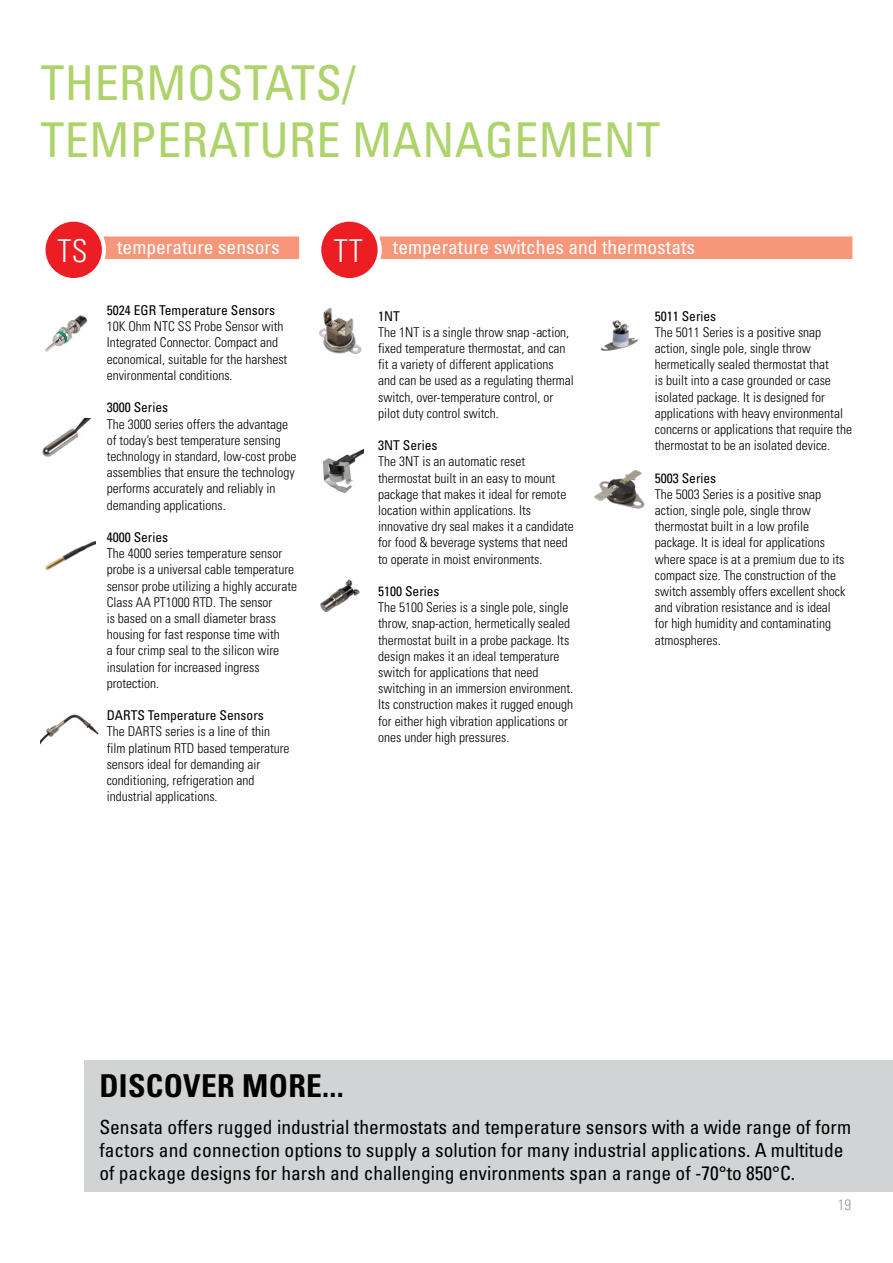
<style>
.page{position:relative;width:893px;height:1263px;background:#fff}
.page>*{position:absolute;margin:0;border:0;box-sizing:border-box;transform-origin:0 0}
.t1{font:condensed 48px/57.6px "Univers LT Std";letter-spacing:.01em;color:#add36a}
.t2{font:700 condensed 31.5px "Univers";letter-spacing:.01em;color:#000}
.t3{font:300 condensed 31.5px "Univers";color:#fff}
.t4{font:condensed 19.5px/23.4px "Univers LT Std";color:#000}
.t5{font:condensed 19.5px "Univers LT Std";color:#fff}
.t6{font:300 condensed 15px "Univers";color:#939598}
.t7{font:300 condensed 13.5px/16.2px "Univers";color:#000}
.t8{font:condensed 13.5px "Univers LT Std";color:#000}
</style>
<div class="page">
<div style="left:84px;top:1060px;width:809px;height:132px;background:#d1d3d4"></div>
<div style="left:104px;top:236px;width:195px;height:23px;background:#f79679"></div>
<div style="left:379px;top:236px;width:473px;height:23px;background:#f79679"></div>
<div style="left:43px;top:220px;width:61px;height:60px;background:#ed1d24;border-radius:50%"></div>
<div style="left:41px;top:218px;width:65px;height:64px;border:4px solid #fff;border-radius:50%"></div>
<div style="left:319px;top:220px;width:61px;height:60px;background:#ed1d24;border-radius:50%"></div>
<div style="left:317px;top:218px;width:65px;height:64px;border:4px solid #fff;border-radius:50%"></div>
<img style="left:594px;top:470px;width:51px;height:38px">
<img style="left:41px;top:714px;width:58px;height:30px">
<img style="left:42px;top:418px;width:50px;height:39px">
<img style="left:45px;top:315px;width:43px;height:37px">
<img style="left:319px;top:307px;width:43px;height:47px">
<img style="left:323px;top:448px;width:41px;height:46px">
<img style="left:320px;top:579px;width:40px;height:32px">
<img style="left:600px;top:320px;width:39px;height:31px">
<img style="left:45px;top:542px;width:51px;height:29px">
<h1 class="t1" style="left:40px;top:53px;width:621px">THERMOSTATS/<br>TEMPERATURE MANAGEMENT</h1>
<h2 class="t3" style="left:58px;top:232px;width:31px">TS</h2>
<h2 class="t3" style="left:334px;top:232px;width:31px">TT</h2>
<h3 class="t5" style="left:117px;top:234px;width:164px">temperature sensors</h3>
<h3 class="t5" style="left:393px;top:234px;width:304px">temperature switches and thermostats</h3>
<p class="t8" style="left:107px;top:302px;width:170px">5024 EGR Temperature Sensors</p>
<p class="t7" style="left:107px;top:318px;width:182px">10K Ohm NTC SS Probe Sensor with Integrated Connector. Compact and economical, suitable for the harshest environmental conditions.</p>
<p class="t8" style="left:107px;top:399px;width:63px">3000 Series</p>
<p class="t7" style="left:107px;top:416px;width:191px">The 3000 series offers the advantage of today’s best temperature sensing technology in standard, low-cost probe assemblies that ensure the technology performs accurately and reliably in demanding applications.</p>
<p class="t8" style="left:107px;top:528px;width:63px">4000 Series</p>
<p class="t7" style="left:107px;top:545px;width:192px">The 4000 series temperature sensor probe is a universal cable temperature sensor probe utilizing a highly accurate Class AA PT1000 RTD. The sensor<br>is based on a small diameter brass housing for fast response time with<br>a four crimp seal to the silicon wire insulation for increased ingress protection.</p>
<p class="t8" style="left:107px;top:707px;width:159px">DARTS Temperature Sensors</p>
<p class="t7" style="left:107px;top:723px;width:184px">The DARTS series is a line of thin film platinum RTD based temperature sensors ideal for demanding air conditioning, refrigeration and industrial applications.</p>
<p class="t8" style="left:378px;top:307px;width:23px">1NT</p>
<p class="t7" style="left:378px;top:324px;width:197px">The 1NT is a single throw snap -action, fixed temperature thermostat, and can fit a variety of different applications and can be used as a regulating thermal switch, over-temperature control, or pilot duty control switch.</p>
<p class="t8" style="left:378px;top:437px;width:61px">3NT Series</p>
<p class="t7" style="left:378px;top:453px;width:197px">The 3NT is an automatic reset thermostat built in an easy to mount package that makes it ideal for remote location within applications. Its innovative dry seal makes it a candidate for food &amp; beverage systems that need to operate in moist environments.</p>
<p class="t8" style="left:378px;top:583px;width:63px">5100 Series</p>
<p class="t7" style="left:378px;top:599px;width:196px">The 5100 Series is a single pole, single throw, snap-action, hermetically sealed thermostat built in a probe package. Its design makes it an ideal temperature switch for applications that need switching in an immersion environment.<br>Its construction makes it rugged enough for either high vibration applications or ones under high pressures.</p>
<p class="t8" style="left:655px;top:307px;width:63px">5011 Series</p>
<p class="t7" style="left:655px;top:324px;width:199px">The 5011 Series is a positive snap action, single pole, single throw hermetically sealed thermostat that<br>is built into a case grounded or case isolated package. It is designed for applications with heavy environmental concerns or applications that require the thermostat to be an isolated device.</p>
<p class="t8" style="left:655px;top:469px;width:63px">5003 Series</p>
<p class="t7" style="left:655px;top:486px;width:192px">The 5003 Series is a positive snap action, single pole, single throw thermostat built in a low profile package. It is ideal for applications where space is at a premium due to its compact size. The construction of the switch assembly offers excellent shock and vibration resistance and is ideal for high humidity and contaminating atmospheres.</p>
<h2 class="t2" style="left:99px;top:1066px;width:246px">DISCOVER MORE...</h2>
<p class="t4" style="left:99px;top:1115px;width:753px">Sensata offers rugged industrial thermostats and temperature sensors with a wide range of form factors and connection options to supply a solution for many industrial applications. A multitude of package designs for harsh and challenging environments span a range of -70°to 850°C.</p>
<p class="t6" style="left:838px;top:1196px;width:15px">19</p>
</div>
